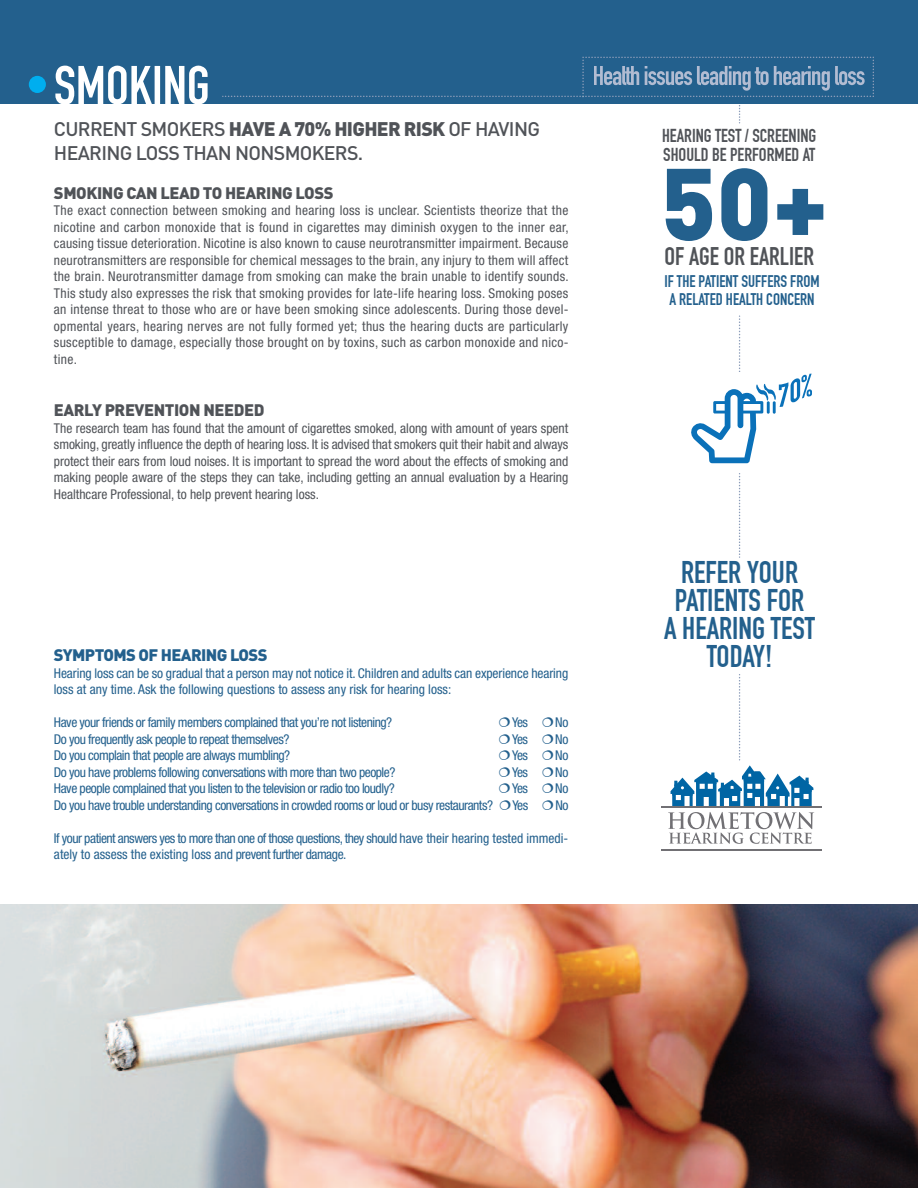
<style>
.page{position:relative;width:918px;height:1188px;background:#fff}
.page>*{position:absolute;margin:0;border:0;box-sizing:border-box;transform-origin:0 0}
.t1{font:900 100.5px "DINOT";color:#23608d}
.t2{font:54px "DIN Engschrift Alternate";color:#fff}
.t3{font:30.75px/27.9px "DIN Engschrift Alternate";color:#23608d;text-align:center}
.t4{font:25.05px "DIN Engschrift Alternate";color:#505358}
.t5{font:500 19.5px/24px "DINOT";letter-spacing:-.035em;color:#505358}
.t6{font:18.3px/19.2px "DIN Engschrift Alternate";color:#505358}
.t7{font:900 16.5px "DINOT";letter-spacing:-.025em;color:#505358}
.t8{font:16.5px/18.3px "DIN Engschrift Alternate";color:#23608d;text-align:center}
.t9{font:900 16.5px "DINOT";letter-spacing:-.035em;color:#23608d}
.t10{font:condensed 13.5px/16.5px "Helvetica Neue";letter-spacing:.015em;color:#505358;text-align:justify}
.t11{font:condensed 13.5px/16.5px "Helvetica Neue";letter-spacing:-.035em;color:#23608d}
.t12{font:condensed 13.5px/16.5px "Helvetica Neue";letter-spacing:-.005em;color:#23608d}
.s1{font-weight:900}
</style>
<div class="page">
<img style="left:0;top:904px;width:918px;height:284px">
<svg style="left:668px;top:812px;width:146px;height:32px"></svg>
<hr style="left:662px;top:850px;width:160px;height:1px;background:#717074">
<hr style="left:662px;top:806px;width:160px;height:1px;background:#717074">
<div style="left:0;top:0;width:918px;height:104px;background:#23608d"></div>
<svg style="left:222px;top:57px;width:652px;height:66px"></svg>
<svg style="left:739px;top:473px;width:1px;height:85px"></svg>
<svg style="left:671px;top:674px;width:142px;height:132px"></svg>
<div style="left:29px;top:76px;width:17px;height:17px;background:#00aeef;border-radius:50%"></div>
<svg style="left:691px;top:315px;width:121px;height:148px"></svg>
<h2 class="t2" style="left:54px;top:62px;width:157px">SMOKING</h2>
<h3 class="t5" style="left:54px;top:119px;width:488px">CURRENT SMOKERS <span class="s1">HAVE A 70% HIGHER RISK</span> OF HAVING<br>HEARING LOSS THAN NONSMOKERS.</h3>
<p class="t7" style="left:54px;top:187px;width:281px">SMOKING CAN LEAD TO HEARING LOSS</p>
<p class="t10" style="left:54px;top:204px;width:516px">The exact connection between smoking and hearing loss is unclear. Scientists theorize that the nicotine and carbon monoxide that is found in cigarettes may diminish oxygen to the inner ear, causing tissue deterioration. Nicotine is also known to cause neurotransmitter impairment. Because neurotransmitters are responsible for chemical messages to the brain, any injury to them will affect the brain. Neurotransmitter damage from smoking can make the brain unable to identify sounds.<br>This study also expresses the risk that smoking provides for late-life hearing loss. Smoking poses an intense threat to those who are or have been smoking since adolescents. During those devel&shy;opmental years, hearing nerves are not fully formed yet; thus the hearing ducts are particularly susceptible to damage, especially those brought on by toxins, such as carbon monoxide and nico&shy;tine.</p>
<p class="t7" style="left:54px;top:405px;width:212px">EARLY PREVENTION NEEDED</p>
<p class="t10" style="left:54px;top:421px;width:516px">The research team has found that the amount of cigarettes smoked, along with amount of years spent smoking, greatly influence the depth of hearing loss. It is advised that smokers quit their habit and always protect their ears from loud noises. It is important to spread the word about the effects of smoking and making people aware of the steps they can take, including getting an annual evaluation by a Hearing Healthcare Professional, to help prevent hearing loss.</p>
<p class="t9" style="left:54px;top:650px;width:215px">SYMPTOMS OF HEARING LOSS</p>
<p class="t12" style="left:54px;top:666px;width:516px">Hearing loss can be so gradual that a person may not notice it. Children and adults can experience hearing loss at any time. Ask the following questions to assess any risk for hearing loss:</p>
<p class="t11" style="left:54px;top:715px;width:340px">Have your friends or family members complained that you’re not listening?</p>
<p class="t11" style="left:512px;top:715px;width:17px">Yes</p>
<p class="t11" style="left:555px;top:715px;width:15px">No</p>
<p class="t11" style="left:54px;top:732px;width:237px">Do you frequently ask people to repeat themselves?</p>
<p class="t11" style="left:512px;top:732px;width:17px">Yes</p>
<p class="t11" style="left:555px;top:732px;width:15px">No</p>
<p class="t11" style="left:54px;top:748px;width:238px">Do you complain that people are always mumbling?</p>
<p class="t11" style="left:512px;top:748px;width:17px">Yes</p>
<p class="t11" style="left:555px;top:748px;width:15px">No</p>
<p class="t11" style="left:54px;top:765px;width:343px">Do you have problems following conversations with more than two people?</p>
<p class="t11" style="left:512px;top:765px;width:17px">Yes</p>
<p class="t11" style="left:555px;top:765px;width:15px">No</p>
<p class="t11" style="left:54px;top:781px;width:342px">Have people complained that you listen to the television or radio too loudly?</p>
<p class="t11" style="left:512px;top:781px;width:17px">Yes</p>
<p class="t11" style="left:555px;top:781px;width:15px">No</p>
<p class="t11" style="left:54px;top:798px;width:441px">Do you have trouble understanding conversations in crowded rooms or loud or busy restaurants?</p>
<p class="t11" style="left:513px;top:798px;width:17px">Yes</p>
<p class="t11" style="left:555px;top:798px;width:15px">No</p>
<p class="t11" style="left:54px;top:831px;width:516px">If your patient answers yes to more than one of those questions, they should have their hearing tested immedi&shy;ately to assess the existing loss and prevent further damage.</p>
<h3 class="t6" style="left:662px;top:127px;width:156px">HEARING TEST / SCREENING<br>SHOULD BE PERFORMED AT</h3>
<h1 class="t1" style="left:661px;top:169px;width:169px">50+</h1>
<h3 class="t4" style="left:665px;top:246px;width:151px">OF AGE OR EARLIER</h3>
<p class="t8" style="left:664px;top:273px;width:157px">IF THE PATIENT SUFFERS FROM<br>A RELATED HEALTH CONCERN</p>
<h3 class="t3" style="left:664px;top:561px;width:153px">REFER YOUR<br>PATIENTS FOR<br>A HEARING TEST<br>TODAY!</h3>
</div>
